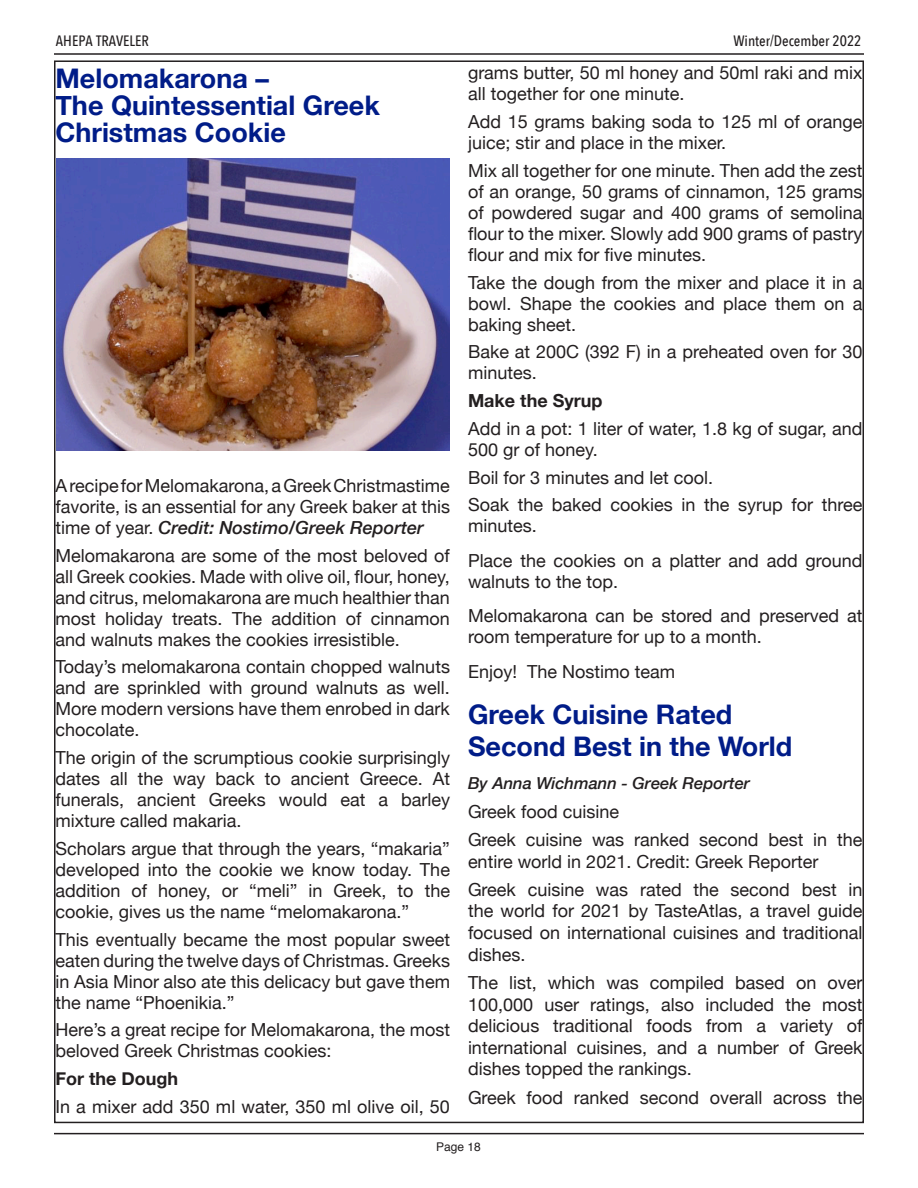
<style>
.page{position:relative;width:918px;height:1188px;background:#fff}
.page>*{position:absolute;margin:0;border:0;box-sizing:border-box;transform-origin:0 0}
.t1{font:700 27px/27px "Helvetica Neue";color:#001c88}
.t2{font:18px/21px "Helvetica Neue";color:#231f20}
.t3{font:700 18px "Helvetica Neue";color:#231f20}
.t4{font:italic 500 16.5px "Helvetica Neue";color:#231f20}
.t5{font:500 15px "Avenir Next Condensed";color:#231f20}
.t6{font:12px "Helvetica";color:#231f20}
.s1{font-weight:500;font-style:italic}
</style>
<div class="page">
<hr style="left:54px;top:53px;width:810px;height:2px;background:#231f20">
<hr style="left:54px;top:1133px;width:810px;height:1px;background:#231f20">
<img style="left:56px;top:159px;width:394px;height:291px">
<p class="t5" style="left:56px;top:31px;width:94px">AHEPA TRAVELER</p>
<p class="t5" style="left:733px;top:31px;width:130px">Winter/December 2022</p>
<h1 class="t1" style="left:56px;top:66px;width:326px">Melomakarona –<br>The Quintessential Greek<br>Christmas Cookie</h1>
<p class="t2" style="left:468px;top:63px;width:396px">grams butter, 50 ml honey and 50ml raki and mix all together for one minute.</p>
<p class="t2" style="left:468px;top:112px;width:396px">Add 15 grams baking soda to 125 ml of orange juice; stir and place in the mixer.</p>
<p class="t2" style="left:468px;top:161px;width:396px;text-align:justify">Mix all together for one minute. Then add the zest of an orange, 50 grams of cinnamon, 125 grams of powdered sugar and 400 grams of semolina flour to the mixer. Slowly add 900 grams of pastry flour and mix for five minutes.</p>
<p class="t2" style="left:468px;top:273px;width:396px;text-align:justify">Take the dough from the mixer and place it in a bowl. Shape the cookies and place them on a baking sheet.</p>
<p class="t2" style="left:468px;top:342px;width:396px">Bake at 200C (392 F) in a preheated oven for 30 minutes.</p>
<p class="t3" style="left:468px;top:387px;width:136px">Make the Syrup</p>
<p class="t2" style="left:468px;top:419px;width:396px">Add in a pot: 1 liter of water, 1.8 kg of sugar, and<br>500 gr of honey.</p>
<p class="t2" style="left:468px;top:464px;width:396px;line-height:27.8px">Boil for 3 minutes and let cool.<br>Soak the baked cookies in the syrup for three</p>
<p class="t2" style="left:468px;top:510px;width:396px;line-height:34.5px">minutes.<br>Place the cookies on a platter and add ground</p>
<p class="t2" style="left:468px;top:565px;width:396px;line-height:34.5px">walnuts to the top.<br>Melomakarona can be stored and preserved at</p>
<p class="t2" style="left:468px;top:621px;width:295px;line-height:34.5px">room temperature for up to a month.<br>Enjoy! The Nostimo team</p>
<h1 class="t1" style="left:468px;top:698px;width:326px;line-height:32.4px">Greek Cuisine Rated<br>Second Best in the World</h1>
<p class="t4" style="left:468px;top:769px;width:284px">By Anna Wichmann - Greek Reporter</p>
<p class="t2" style="left:468px;top:798px;width:396px;line-height:28.3px">Greek food cuisine<br>Greek cuisine was ranked second best in the</p>
<p class="t2" style="left:468px;top:848px;width:396px;line-height:28.3px">entire world in 2021. Credit: Greek Reporter<br>Greek cuisine was rated the second best in</p>
<p class="t2" style="left:468px;top:901px;width:396px;line-height:21.6px;text-align:justify">the world for 2021 by TasteAtlas, a travel guide focused on international cuisines and traditional dishes.</p>
<p class="t2" style="left:468px;top:973px;width:396px;line-height:21.6px;text-align:justify">The list, which was compiled based on over 100,000 user ratings, also included the most delicious traditional foods from a variety of international cuisines, and a number of Greek dishes topped the rankings.</p>
<p class="t2" style="left:468px;top:1088px;width:396px">Greek food ranked second overall across the</p>
<p class="t2" style="left:56px;top:476px;width:396px;text-align:justify">A recipe for Melomakarona, a Greek Christmastime favorite, is an essential for any Greek baker at this time of year. <span class="s1">Credit: Nostimo/Greek Reporter</span></p>
<p class="t2" style="left:56px;top:546px;width:396px;text-align:justify">Melomakarona are some of the most beloved of all Greek cookies. Made with olive oil, flour, honey, and citrus, melomakarona are much healthier than most holiday treats. The addition of cinnamon and walnuts makes the cookies irresistible.</p>
<p class="t2" style="left:56px;top:657px;width:396px;text-align:justify">Today’s melomakarona contain chopped walnuts and are sprinkled with ground walnuts as well.<br>More modern versions have them enrobed in dark chocolate.</p>
<p class="t2" style="left:56px;top:748px;width:396px;text-align:justify">The origin of the scrumptious cookie surprisingly dates all the way back to ancient Greece. At funerals, ancient Greeks would eat a barley mixture called makaria.</p>
<p class="t2" style="left:56px;top:839px;width:396px;text-align:justify">Scholars argue that through the years, “makaria” developed into the cookie we know today. The addition of honey, or “meli” in Greek, to the cookie, gives us the name “melomakarona.”</p>
<p class="t2" style="left:56px;top:930px;width:396px;text-align:justify">This eventually became the most popular sweet eaten during the twelve days of Christmas. Greeks in Asia Minor also ate this delicacy but gave them the name “Phoenikia.”</p>
<p class="t2" style="left:56px;top:1021px;width:396px">Here’s a great recipe for Melomakarona, the most beloved Greek Christmas cookies:</p>
<p class="t3" style="left:56px;top:1065px;width:124px">For the Dough</p>
<p class="t2" style="left:56px;top:1097px;width:396px">In a mixer add 350 ml water, 350 ml olive oil, 50</p>
<p class="t6" style="left:436px;top:1138px;width:46px">Page 18</p>
</div>
